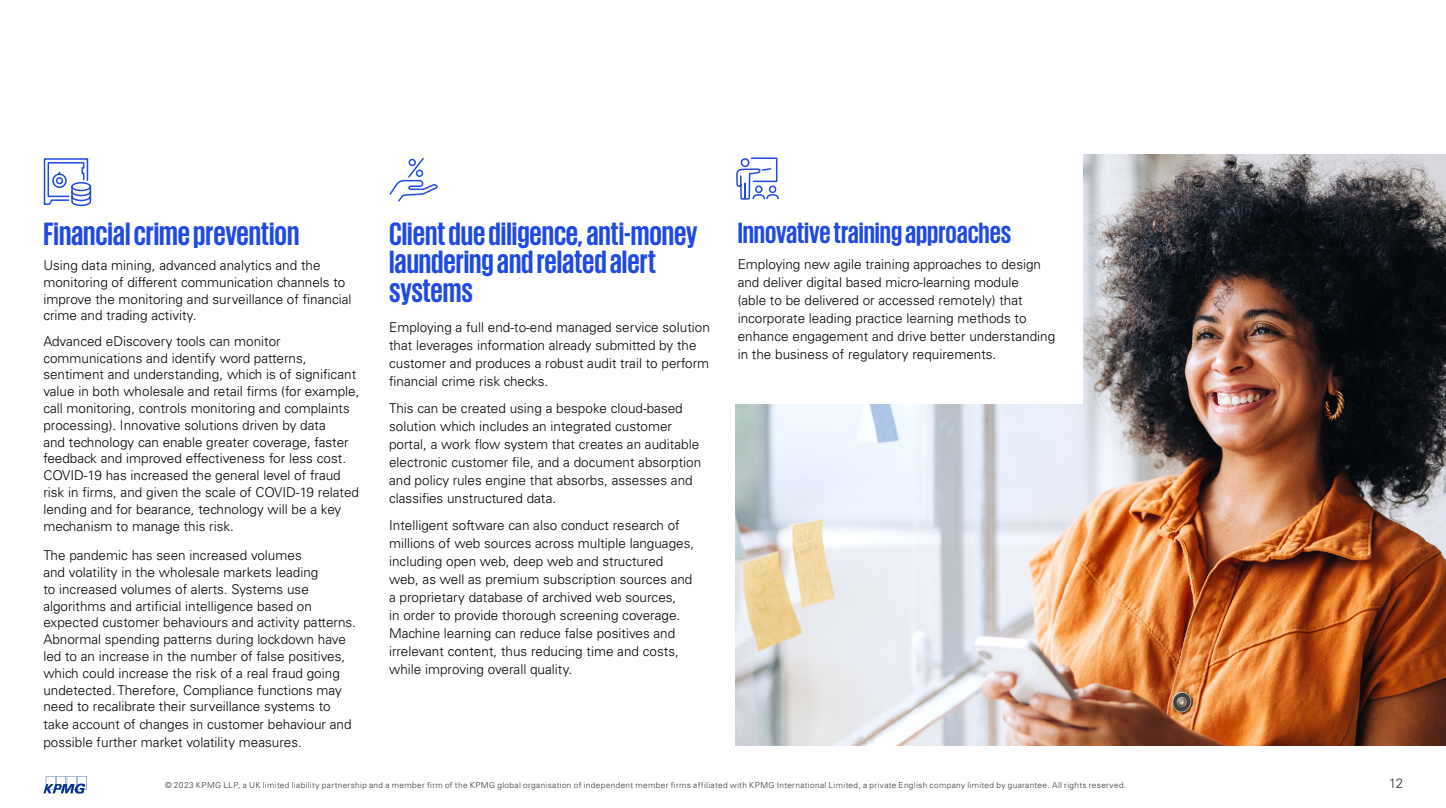
<style>
.page{position:relative;width:1446px;height:808px;background:#fff}
.page>*{position:absolute;margin:0;border:0;box-sizing:border-box;transform-origin:0 0}
.t1{font:700 33px/28.5px "KPMG";color:#1e49e2}
.t2{font:700 30px "KPMG";color:#1e49e2}
.t3{font:300 13.5px/18px "Univers LT Std";color:#000}
.t4{font:300 13.5px "Univers LT Std";color:#333}
.t5{font:300 8.25px "Univers LT Std";letter-spacing:.045em;color:#333}
</style>
<div class="page">
<img style="left:736px;top:155px;width:710px;height:590px">
<div style="left:723px;top:140px;width:359px;height:264px;background:#fff"></div>
<svg style="left:736px;top:157px;width:43px;height:43px"></svg>
<svg style="left:389px;top:158px;width:49px;height:44px"></svg>
<svg style="left:43px;top:158px;width:49px;height:49px"></svg>
<svg style="left:43px;top:776px;width:44px;height:17px"></svg>
<h1 class="t1" style="left:43px;top:218px;width:257px">Financial crime prevention</h1>
<p class="t3" style="left:43px;top:257px;width:310px;line-height:16.8px">Using data mining, advanced analytics and the monitoring of different communication channels to improve the monitoring and surveillance of financial crime and trading activity.</p>
<p class="t3" style="left:43px;top:333px;width:318px;line-height:16.8px">Advanced eDiscovery tools can monitor communications and identify word patterns, sentiment and understanding, which is of significant value in both wholesale and retail firms (for example, call monitoring, controls monitoring and complaints processing). Innovative solutions driven by data<br>and technology can enable greater coverage, faster feedback and improved effectiveness for less cost.<br>COVID-19 has increased the general level of fraud risk in firms, and given the scale of COVID-19 related lending and for bearance, technology will be a key mechanism to manage this risk.</p>
<p class="t3" style="left:43px;top:547px;width:314px;line-height:17px">The pandemic has seen increased volumes<br>and volatility in the wholesale markets leading<br>to increased volumes of alerts. Systems use algorithms and artificial intelligence based on expected customer behaviours and activity patterns.<br>Abnormal spending patterns during lockdown have led to an increase in the number of false positives, which could increase the risk of a real fraud going undetected. Therefore, Compliance functions may need to recalibrate their surveillance systems to take account of changes in customer behaviour and possible further market volatility measures.</p>
<h1 class="t1" style="left:389px;top:218px;width:310px">Client due diligence, anti-money laundering and related alert systems</h1>
<p class="t3" style="left:389px;top:319px;width:322px">Employing a full end-to-end managed service solution that leverages information already submitted by the customer and produces a robust audit trail to perform financial crime risk checks.</p>
<p class="t3" style="left:389px;top:399px;width:314px">This can be created using a bespoke cloud-based solution which includes an integrated customer portal, a work flow system that creates an auditable electronic customer file, and a document absorption and policy rules engine that absorbs, assesses and classifies unstructured data.</p>
<p class="t3" style="left:389px;top:516px;width:307px">Intelligent software can also conduct research of millions of web sources across multiple languages, including open web, deep web and structured web, as well as premium subscription sources and a proprietary database of archived web sources,<br>in order to provide thorough screening coverage.<br>Machine learning can reduce false positives and irrelevant content, thus reducing time and costs, while improving overall quality.</p>
<h2 class="t2" style="left:738px;top:217px;width:275px">Innovative training approaches</h2>
<p class="t3" style="left:738px;top:255px;width:319px">Employing new agile training approaches to design and deliver digital based micro-learning module<br>(able to be delivered or accessed remotely) that incorporate leading practice learning methods to enhance engagement and drive better understanding in the business of regulatory requirements.</p>
<p class="t5" style="left:165px;top:780px;width:963px">© 2023 KPMG LLP, a UK limited liability partnership and a member firm of the KPMG global organisation of independent member firms affiliated with KPMG International Limited, a private English company limited by guarantee. All rights reserved.</p>
<p class="t4" style="left:1389px;top:775px;width:16px">12</p>
</div>
